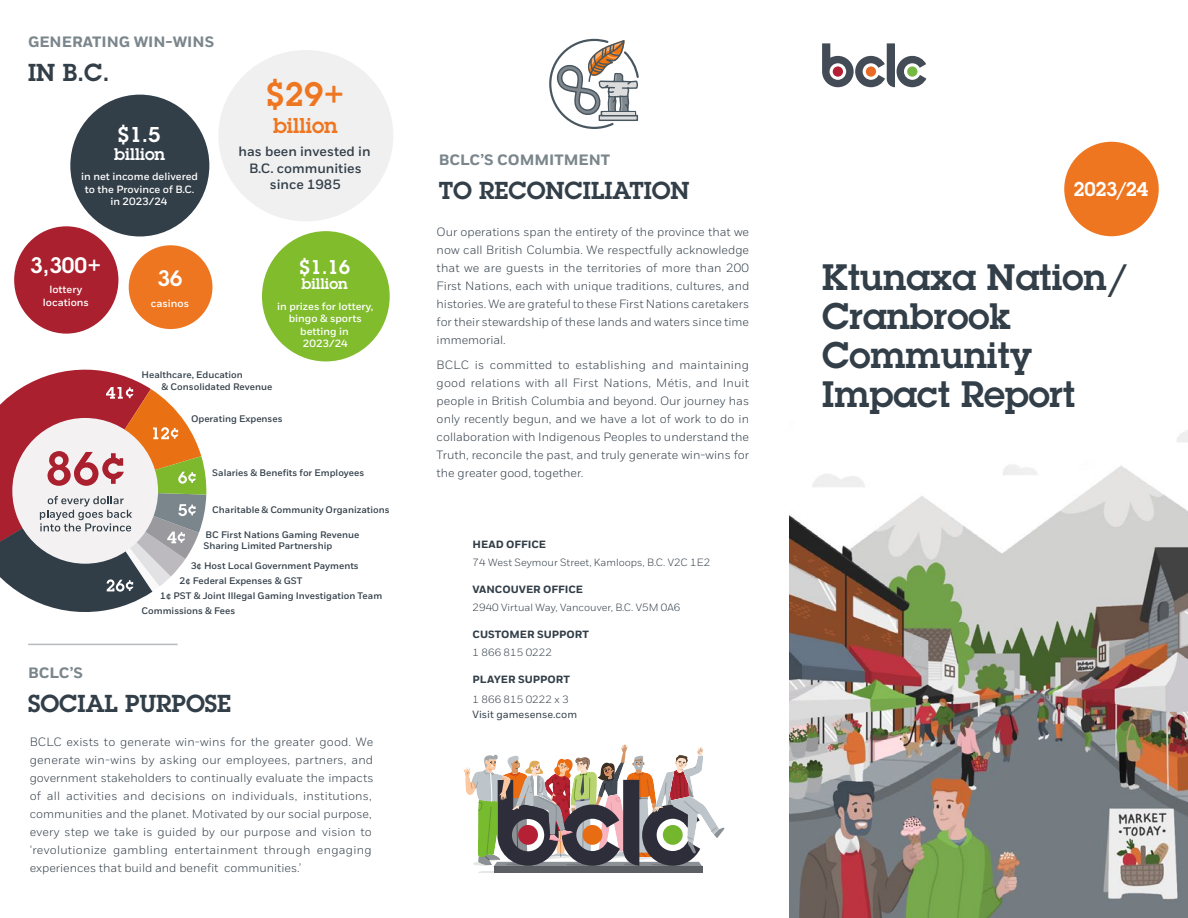
<style>
.page{position:relative;width:1188px;height:918px;background:#fff}
.page>*{position:absolute;margin:0;border:0;box-sizing:border-box;transform-origin:0 0}
.t1{font:600 36px/39px "Lubalin Graph Std";color:#323e48}
.t2{font:600 33px "Lubalin Graph Std";color:#ee7621}
.t3{font:600 24px "Lubalin Graph Std";color:#323e48}
.t4{font:600 21.75px "Lubalin Graph Std";color:#fff}
.t5{font:600 21px "Lubalin Graph Std";color:#ee7621}
.t6{font:600 21px "Lubalin Graph Std";color:#fff}
.t7{font:600 19.5px "Lubalin Graph Std";letter-spacing:-.02em;color:#fff}
.t8{font:600 16.5px "Lubalin Graph Std";color:#fff}
.t9{font:700 15px "Fort";color:#7b868c}
.t10{font:600 15px "Lubalin Graph Std";color:#fff}
.t11{font:500 13.5px/16.2px "Fort";color:#323e48;text-align:center}
.t12{font:300 12px/18px "Fort";color:#323e48;text-align:justify}
.t13{font:500 10.5px/12.6px "Fort";color:#fff;text-align:center}
.t14{font:300 10.5px "Fort";color:#323e48}
.t15{font:700 10.5px "Fort";color:#323e48}
.t16{font:10.5px "Fort";color:#323e48}
.t17{font:500 9.45px/11.4px "Fort";color:#323e48}
</style>
<div class="page">
<div style="left:218px;top:50px;width:175px;height:171px;background:#f0f0f1;border-radius:50%"></div>
<img style="left:790px;top:78px;width:398px;height:840px">
<div style="left:262px;top:231px;width:128px;height:130px;background:#80bc2b;border-radius:50%"></div>
<svg style="left:822px;top:43px;width:104px;height:44px"></svg>
<div style="left:833px;top:66px;width:10px;height:11px;background:#b41f36;border-radius:50%"></div>
<div style="left:866px;top:66px;width:10px;height:11px;background:#e76b24;border-radius:50%"></div>
<div style="left:907px;top:66px;width:10px;height:11px;background:#75b943;border-radius:50%"></div>
<div style="left:1064px;top:142px;width:95px;height:94px;background:#ee7621;border-radius:50%"></div>
<svg style="left:463px;top:744px;width:262px;height:129px"></svg>
<svg style="left:549px;top:38px;width:90px;height:91px"></svg>
<svg style="left:0;top:369px;width:207px;height:243px"></svg>
<div style="left:70px;top:95px;width:139px;height:141px;background:#323e48;border-radius:50%"></div>
<div style="left:14px;top:226px;width:104px;height:108px;background:#aa202e;border-radius:50%"></div>
<div style="left:129px;top:245px;width:83px;height:84px;background:#ee7621;border-radius:50%"></div>
<hr style="left:28px;top:644px;width:150px;height:1px;background:#b8bbbe">
<p class="t9" style="left:28px;top:33px;width:188px">GENERATING WIN-WINS</p>
<h3 class="t3" style="left:28px;top:57px;width:83px">IN B.C.</h3>
<h3 class="t6" style="left:118px;top:120px;width:44px">$1.5</h3>
<h3 class="t8" style="left:114px;top:143px;width:52px">billion</h3>
<p class="t13" style="left:81px;top:171px;width:118px">in net income delivered to the Province of B.C. in 2023/24</p>
<h3 class="t4" style="left:30px;top:250px;width:73px">3,300+</h3>
<p class="t13" style="left:43px;top:283px;width:48px">lottery locations</p>
<h3 class="t4" style="left:157px;top:264px;width:27px">36</h3>
<p class="t13" style="left:151px;top:297px;width:40px">casinos</p>
<h2 class="t2" style="left:266px;top:73px;width:81px">$29+</h2>
<h3 class="t5" style="left:273px;top:112px;width:66px">billion</h3>
<p class="t11" style="left:239px;top:144px;width:133px">has been invested in<br>B.C. communities since 1985</p>
<h3 class="t7" style="left:299px;top:254px;width:53px">$1.16</h3>
<p class="t10" style="left:302px;top:274px;width:48px">billion</p>
<p class="t13" style="left:277px;top:300px;width:98px">in prizes for lottery, bingo &amp; sports betting in<br>2023/24</p>
<p class="t17" style="left:162px;top:370px;width:112px;text-indent:-20px">Healthcare, Education<br>&amp; Consolidated Revenue</p>
<p class="t17" style="left:191px;top:413px;width:93px">Operating Expenses</p>
<p class="t17" style="left:212px;top:468px;width:153px">Salaries &amp; Benefits for Employees</p>
<p class="t17" style="left:212px;top:504px;width:179px">Charitable &amp; Community Organizations</p>
<p class="t17" style="left:203px;top:529px;width:157px">BC First Nations Gaming Revenue<br>Sharing Limited Partnership</p>
<p class="t17" style="left:191px;top:561px;width:170px">3¢ Host Local Government Payments</p>
<p class="t17" style="left:180px;top:575px;width:124px">2¢ Federal Expenses &amp; GST</p>
<p class="t17" style="left:160px;top:590px;width:224px">1¢ PST &amp; Joint Illegal Gaming Investigation Team</p>
<p class="t17" style="left:142px;top:605px;width:95px">Commissions &amp; Fees</p>
<p class="t9" style="left:28px;top:664px;width:56px">BCLC’S</p>
<h3 class="t3" style="left:28px;top:687px;width:205px">SOCIAL PURPOSE</h3>
<p class="t12" style="left:30px;top:732px;width:345px;text-align:left">BCLC exists to generate win-wins for the greater good. We generate win-wins by asking our employees, partners, and government stakeholders to continually evaluate the impacts of all activities and decisions on individuals, institutions, communities and the planet. Motivated by our social purpose, every step we take is guided by our purpose and vision to ‘revolutionize gambling entertainment through engaging experiences that build and benefit communities.’</p>
<p class="t9" style="left:439px;top:151px;width:173px">BCLC’S COMMITMENT</p>
<h3 class="t3" style="left:439px;top:174px;width:252px">TO RECONCILIATION</h3>
<p class="t12" style="left:437px;top:223px;width:314px">Our operations span the entirety of the province that we now call British Columbia. We respectfully acknowledge that we are guests in the territories of more than 200<br>First Nations, each with unique traditions, cultures, and histories. We are grateful to these First Nations caretakers for their stewardship of these lands and waters since time immemorial.</p>
<p class="t12" style="left:437px;top:356px;width:314px">BCLC is committed to establishing and maintaining good relations with all First Nations, Métis, and Inuit people in British Columbia and beyond. Our journey has only recently begun, and we have a lot of work to do in collaboration with Indigenous Peoples to understand the Truth, reconcile the past, and truly generate win-wins for the greater good, together.</p>
<p class="t15" style="left:473px;top:538px;width:75px">HEAD OFFICE</p>
<p class="t14" style="left:473px;top:556px;width:239px">74 West Seymour Street, Kamloops, B.C. V2C 1E2</p>
<p class="t15" style="left:473px;top:583px;width:112px">VANCOUVER OFFICE</p>
<p class="t14" style="left:473px;top:601px;width:209px">2940 Virtual Way, Vancouver, B.C. V5M 0A6</p>
<p class="t15" style="left:473px;top:628px;width:118px">CUSTOMER SUPPORT</p>
<p class="t14" style="left:473px;top:646px;width:81px">1 866 815 0222</p>
<p class="t15" style="left:473px;top:673px;width:99px">PLAYER SUPPORT</p>
<p class="t14" style="left:473px;top:693px;width:98px">1 866 815 0222 x 3</p>
<p class="t16" style="left:473px;top:708px;width:106px">Visit gamesense.com</p>
<h3 class="t7" style="left:1073px;top:176px;width:76px">2023/24</h3>
<h1 class="t1" style="left:822px;top:257px;width:307px">Ktunaxa Nation/<br>Cranbrook<br>Community<br>Impact Report</h1>
</div>
